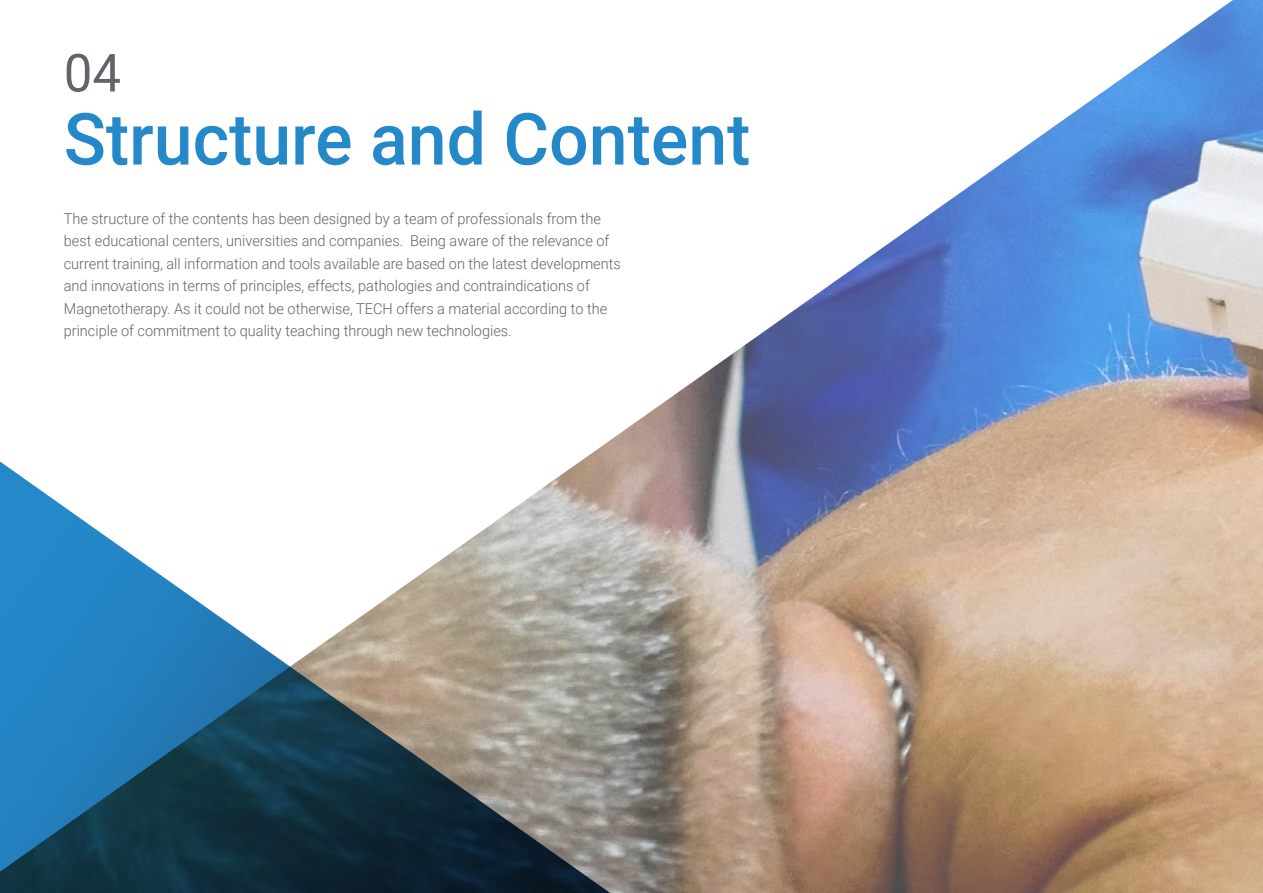
<style>
.page{position:relative;width:1263px;height:893px;background:#fff}
.page>*{position:absolute;margin:0;border:0;box-sizing:border-box;transform-origin:0 0}
.t1{font:500 72px "Roboto";color:#2488c9}
.t2{font:52.5px "Roboto";color:#61646a}
.t3{font:300 15px/22.5px "Roboto";color:#61646a}
</style>
<div class="page">
<img style="left:602px;top:0;width:661px;height:893px">
<svg style="left:0;top:446px;width:640px;height:447px"></svg>
<h2 class="t2" style="left:64px;top:36px;width:59px">04</h2>
<h1 class="t1" style="left:64px;top:89px;width:688px">Structure and Content</h1>
<p class="t3" style="left:64px;top:207px;width:558px">The structure of the contents has been designed by a team of professionals from the best educational centers, universities and companies. Being aware of the relevance of current training, all information and tools available are based on the latest developments and innovations in terms of principles, effects, pathologies and contraindications of Magnetotherapy. As it could not be otherwise, TECH offers a material according to the principle of commitment to quality teaching through new technologies.</p>
</div>
